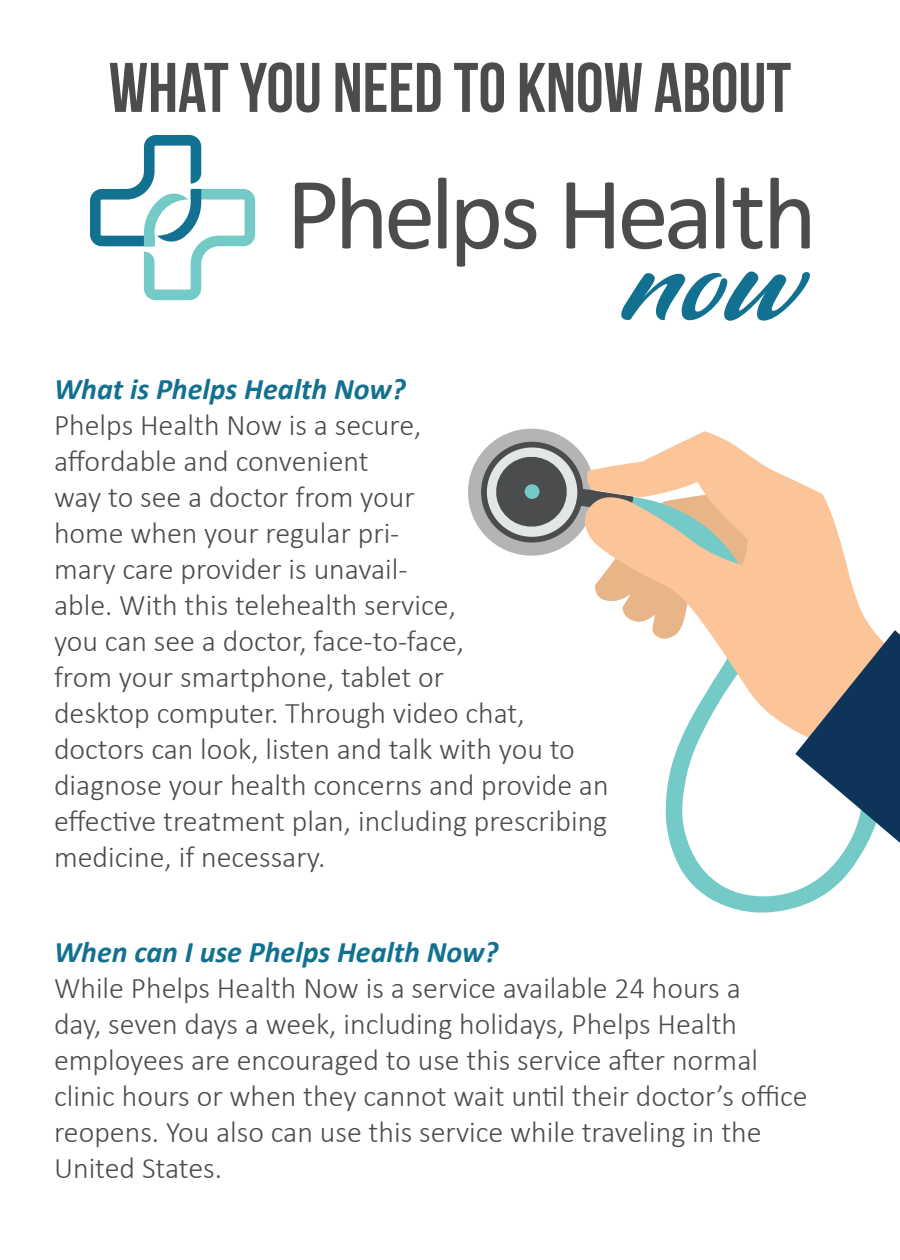
<style>
.page{position:relative;width:900px;height:1260px;background:#fff}
.page>*{position:absolute;margin:0;border:0;box-sizing:border-box;transform-origin:0 0}
.t1{font:700 70px "Bebas Neue";color:#4b4c4d}
.t2{font:300 30px/36px "Calibri";color:#4b4c4d}
.t3{font:italic 700 30px "Calibri";color:#127190}
</style>
<div class="page">
<svg style="left:90px;top:135px;width:165px;height:165px"></svg>
<svg style="left:295px;top:183px;width:40px;height:66px"></svg>
<svg style="left:389px;top:199px;width:42px;height:50px"></svg>
<svg style="left:438px;top:178px;width:9px;height:71px"></svg>
<svg style="left:566px;top:182px;width:48px;height:67px"></svg>
<svg style="left:716px;top:178px;width:8px;height:71px"></svg>
<svg style="left:733px;top:188px;width:30px;height:61px"></svg>
<svg style="left:342px;top:178px;width:40px;height:71px"></svg>
<svg style="left:770px;top:178px;width:40px;height:71px"></svg>
<svg style="left:457px;top:199px;width:79px;height:68px"></svg>
<svg style="left:622px;top:199px;width:84px;height:50px"></svg>
<svg style="left:621px;top:271px;width:189px;height:50px"></svg>
<svg style="left:665px;top:740px;width:194px;height:173px"></svg>
<div style="left:468px;top:429px;width:127px;height:127px;background:#b4b4b5;border-radius:50%"></div>
<div style="left:481px;top:442px;width:102px;height:101px;background:#4b4c4d;border-radius:50%"></div>
<div style="left:487px;top:447px;width:90px;height:90px;background:#e2e7e6;border-radius:50%"></div>
<svg style="left:493px;top:454px;width:77px;height:76px"></svg>
<div style="left:525px;top:484px;width:15px;height:15px;background:#73cac6;border-radius:50%"></div>
<svg style="left:584px;top:431px;width:289px;height:309px;fill:#fcc599"></svg>
<svg style="left:795px;top:630px;width:105px;height:228px"></svg>
<p class="t1" style="left:109px;top:49px;width:684px">WHAT YOU NEED TO KNOW ABOUT</p>
<p class="t3" style="left:54px;top:370px;width:353px">What is Phelps Health Now?</p>
<p class="t2" style="left:54px;top:407px;width:556px">Phelps Health Now is a secure,<br>affordable and convenient<br>way to see a doctor from your<br>home when your regular pri-<br>mary care provider is unavail-<br>able. With this telehealth service,<br>you can see a doctor, face-to-face,<br>from your smartphone, tablet or<br>desktop computer. Through video chat, doctors can look, listen and talk with you to diagnose your health concerns and provide an effective treatment plan, including prescribing medicine, if necessary.</p>
<p class="t3" style="left:54px;top:933px;width:446px">When can I use Phelps Health Now?</p>
<p class="t2" style="left:54px;top:970px;width:755px">While Phelps Health Now is a service available 24 hours a<br>day, seven days a week, including holidays, Phelps Health employees are encouraged to use this service after normal clinic hours or when they cannot wait until their doctor’s office reopens. You also can use this service while traveling in the United States.</p>
</div>
